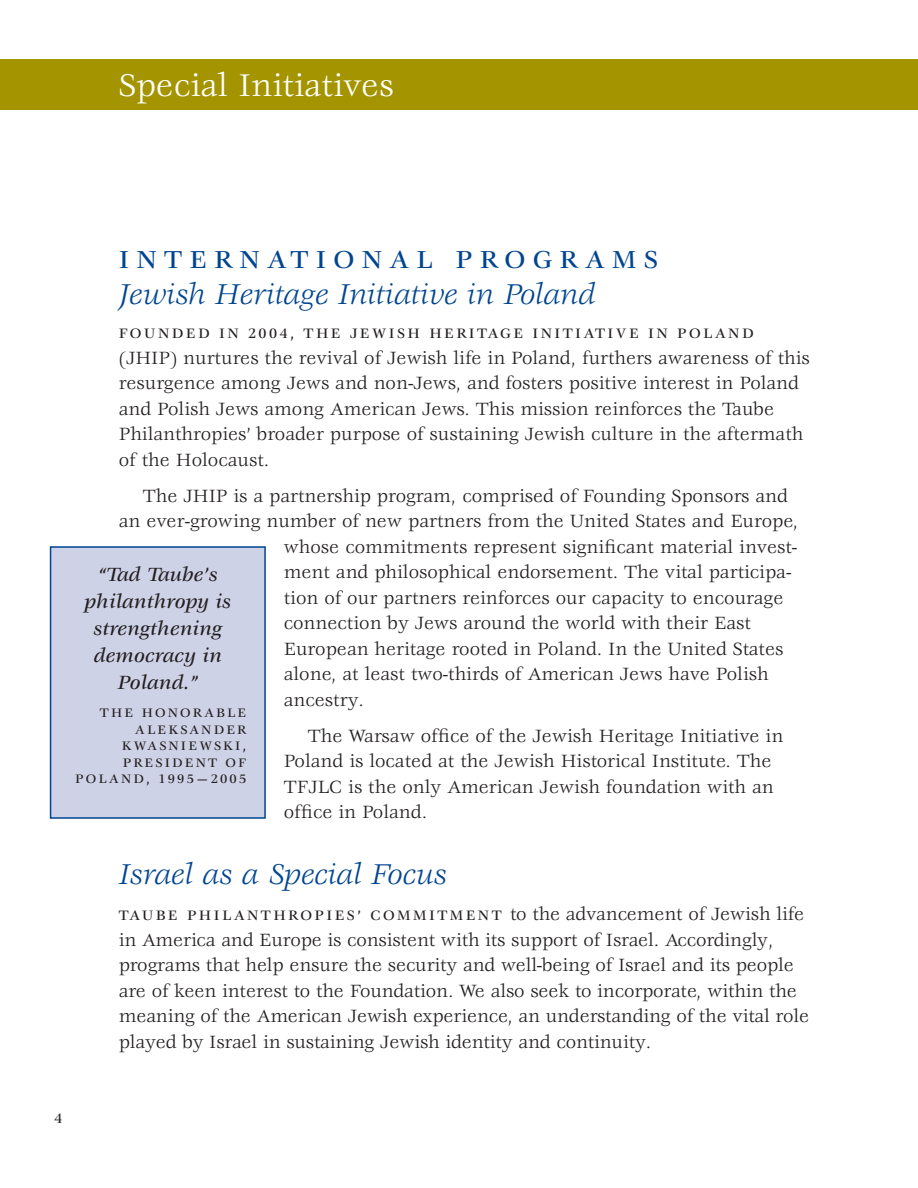
<style>
.page{position:relative;width:918px;height:1188px;background:#fff}
.page>*{position:absolute;margin:0;border:0;box-sizing:border-box;transform-origin:0 0}
.t1{font:34.5px "Veljovic";color:#fff}
.t2{font:italic 31.5px "Veljovic";color:#004591}
.t3{font:500 27px "Veljovic";letter-spacing:.27em;color:#004591}
.t4{font:italic 500 21px/27px "Veljovic";color:#231f20;text-align:center}
.t5{font:19.5px/25.5px "Veljovic";color:#231f20}
.t6{font:500 15px "Veljovic";letter-spacing:.16em;color:#231f20}
.t7{font:500 13.5px/16.5px "Veljovic";letter-spacing:.16em;color:#231f20;text-align:right}
.s1{font-weight:400;font-size:19.5px}
</style>
<div class="page">
<div style="left:0;top:59px;width:918px;height:51px;background:#a49400"></div>
<div style="left:51px;top:547px;width:214px;height:271px;background:#ced2e7"></div>
<div style="left:50px;top:546px;width:216px;height:273px;border:2px solid #004591"></div>
<p class="t1" style="left:119px;top:71px;width:276px">Special Initiatives</p>
<p class="t3" style="left:119px;top:248px;width:541px">INTERNATIONAL PROGRAMS</p>
<p class="t2" style="left:119px;top:281px;width:477px">Jewish Heritage Initiative in Poland</p>
<p class="t6" style="left:119px;top:327px;width:636px">FOUNDED IN 2004, THE JEWISH HERITAGE INITIATIVE IN POLAND</p>
<p class="t5" style="left:119px;top:346px;width:693px">(JHIP) nurtures the revival of Jewish life in Poland, furthers awareness of this resurgence among Jews and non-Jews, and fosters positive interest in Poland and Polish Jews among American Jews. This mission reinforces the Taube Philanthropies’ broader purpose of sustaining Jewish culture in the aftermath of the Holocaust.</p>
<p class="t5" style="left:143px;top:484px;width:647px">The JHIP is a partnership program, comprised of Founding Sponsors and</p>
<p class="t5" style="left:119px;top:509px;width:681px">an ever-growing number of new partners from the United States and Europe,</p>
<p class="t5" style="left:284px;top:535px;width:515px">whose commitments represent significant material invest-</p>
<p class="t5" style="left:284px;top:560px;width:509px">ment and philosophical endorsement. The vital participa-</p>
<p class="t5" style="left:284px;top:586px;width:501px">tion of our partners reinforces our capacity to encourage</p>
<p class="t5" style="left:284px;top:611px;width:469px">connection by Jews around the world with their East</p>
<p class="t5" style="left:284px;top:637px;width:501px">European heritage rooted in Poland. In the United States</p>
<p class="t5" style="left:284px;top:662px;width:486px">alone, at least two-thirds of American Jews have Polish</p>
<p class="t5" style="left:284px;top:688px;width:82px">ancestry.</p>
<p class="t5" style="left:284px;top:724px;width:501px;text-indent:24px">The Warsaw office of the Jewish Heritage Initiative in Poland is located at the Jewish Historical Institute. The TFJLC is the only American Jewish foundation with an office in Poland.</p>
<p class="t4" style="left:85px;top:562px;width:148px">“Tad Taube’s philanthropy is strengthening democracy in<br>Poland.”</p>
<p class="t7" style="left:75px;top:706px;width:173px">THE HONORABLE<br>ALEKSANDER<br>KWASNIEWSKI,<br>PRESIDENT OF<br>POLAND, 1995—2005</p>
<p class="t2" style="left:119px;top:862px;width:329px">Israel as a Special Focus</p>
<p class="t6" style="left:119px;top:909px;width:687px">TAUBE PHILANTHROPIES’ COMMITMENT <span class="s1">to the advancement of Jewish life</span></p>
<p class="t5" style="left:119px;top:928px;width:692px">in America and Europe is consistent with its support of Israel. Accordingly, programs that help ensure the security and well-being of Israel and its people are of keen interest to the Foundation. We also seek to incorporate, within the meaning of the American Jewish experience, an understanding of the vital role played by Israel in sustaining Jewish identity and continuity.</p>
<p class="t6" style="left:54px;top:1112px;width:10px">4</p>
</div>
